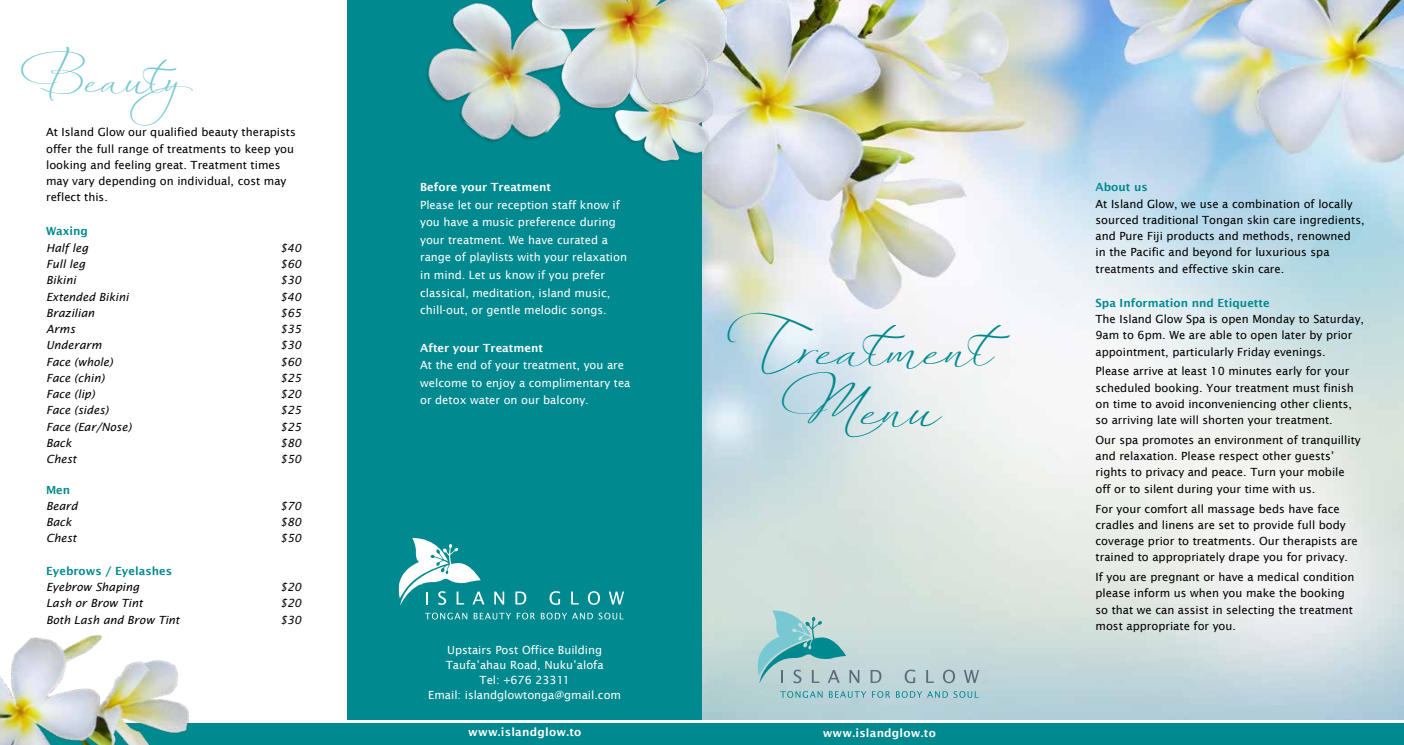
<style>
.page{position:relative;width:1404px;height:745px;background:#fff}
.page>*{position:absolute;margin:0;border:0;box-sizing:border-box;transform-origin:0 0}
.t1{font:italic 300 45.38px/59.2px "Always";color:#00898f;text-align:center}
.t2{font:300 37.5px "Always";color:#77c8d2}
.t3{font:11.25px/16.2px "Lucida Sans";color:#000}
.t4{font:11.25px/17.5px "Lucida Sans";color:#fff}
.t5{font:italic 11.25px "Lucida Sans";color:#000}
.t6{font:600 11.25px "Lucida Sans";color:#00898f}
.t7{font:600 11.25px "Lucida Sans";color:#fff}
.t8{font:600 11.25px "Lucida Sans";letter-spacing:.02em;color:#fff}
</style>
<div class="page">
<img style="left:702px;top:0;width:701px;height:719px">
<div style="left:347px;top:0;width:355px;height:744px;background:#00898f"></div>
<div style="left:0;top:719px;width:1403px;height:25px;background:#fff"></div>
<div style="left:0;top:723px;width:1403px;height:21px;background:#00898f"></div>
<svg style="left:515px;top:591px;width:11px;height:13px"></svg>
<svg style="left:549px;top:591px;width:11px;height:13px"></svg>
<svg style="left:571px;top:591px;width:7px;height:13px"></svg>
<svg style="left:588px;top:591px;width:12px;height:13px"></svg>
<svg style="left:608px;top:591px;width:16px;height:13px"></svg>
<svg style="left:425px;top:612px;width:42px;height:7px"></svg>
<svg style="left:473px;top:612px;width:62px;height:7px"></svg>
<svg style="left:541px;top:612px;width:82px;height:7px"></svg>
<svg style="left:398px;top:538px;width:106px;height:67px"></svg>
<svg style="left:757px;top:610px;width:102px;height:72px;background:#9ac8ca"></svg>
<svg style="left:870px;top:669px;width:11px;height:13px"></svg>
<svg style="left:904px;top:669px;width:11px;height:13px"></svg>
<svg style="left:926px;top:669px;width:7px;height:13px"></svg>
<svg style="left:942px;top:669px;width:12px;height:13px"></svg>
<svg style="left:963px;top:669px;width:16px;height:13px"></svg>
<svg style="left:780px;top:690px;width:42px;height:7px"></svg>
<svg style="left:828px;top:690px;width:119px;height:7px"></svg>
<svg style="left:953px;top:690px;width:25px;height:7px"></svg>
<img style="left:0;top:635px;width:189px;height:109px">
<div style="left:611px;top:69px;width:102px;height:95px;background:#000;opacity:.15"></div>
<img style="left:615px;top:111px;width:97px;height:49px">
<img style="left:427px;top:2px;width:134px;height:140px">
<div style="left:528px;top:0;width:199px;height:111px;background:#000;opacity:.15"></div>
<img style="left:532px;top:0;width:194px;height:107px">
<h2 class="t2" style="left:18px;top:56px;width:209px">Beauty</h2>
<p class="t3" style="left:46px;top:124px;width:251px">At Island Glow our qualified beauty therapists offer the full range of treatments to keep you looking and feeling great. Treatment times may vary depending on individual, cost may reflect this.</p>
<p class="t6" style="left:46px;top:225px;width:43px">Waxing</p>
<p class="t5" style="left:46px;top:241px;width:44px">Half leg</p>
<p class="t5" style="left:280px;top:241px;width:23px">$40</p>
<p class="t5" style="left:46px;top:257px;width:41px">Full leg</p>
<p class="t5" style="left:280px;top:257px;width:23px">$60</p>
<p class="t5" style="left:46px;top:273px;width:31px">Bikini</p>
<p class="t5" style="left:280px;top:273px;width:23px">$30</p>
<p class="t5" style="left:46px;top:290px;width:84px">Extended Bikini</p>
<p class="t5" style="left:280px;top:290px;width:23px">$40</p>
<p class="t5" style="left:46px;top:306px;width:50px">Brazilian</p>
<p class="t5" style="left:280px;top:306px;width:23px">$65</p>
<p class="t5" style="left:46px;top:322px;width:31px">Arms</p>
<p class="t5" style="left:280px;top:322px;width:23px">$35</p>
<p class="t5" style="left:46px;top:338px;width:57px">Underarm</p>
<p class="t5" style="left:280px;top:338px;width:23px">$30</p>
<p class="t5" style="left:46px;top:355px;width:68px">Face (whole)</p>
<p class="t5" style="left:280px;top:355px;width:23px">$60</p>
<p class="t5" style="left:46px;top:371px;width:60px">Face (chin)</p>
<p class="t5" style="left:280px;top:371px;width:23px">$25</p>
<p class="t5" style="left:46px;top:387px;width:50px">Face (lip)</p>
<p class="t5" style="left:280px;top:387px;width:23px">$20</p>
<p class="t5" style="left:46px;top:403px;width:64px">Face (sides)</p>
<p class="t5" style="left:280px;top:403px;width:23px">$25</p>
<p class="t5" style="left:46px;top:420px;width:87px">Face (Ear/Nose)</p>
<p class="t5" style="left:280px;top:420px;width:23px">$25</p>
<p class="t5" style="left:46px;top:436px;width:27px">Back</p>
<p class="t5" style="left:280px;top:436px;width:23px">$80</p>
<p class="t5" style="left:46px;top:452px;width:32px">Chest</p>
<p class="t5" style="left:280px;top:452px;width:23px">$50</p>
<p class="t6" style="left:46px;top:483px;width:26px">Men</p>
<p class="t5" style="left:46px;top:499px;width:33px">Beard</p>
<p class="t5" style="left:280px;top:499px;width:23px">$70</p>
<p class="t5" style="left:46px;top:515px;width:27px">Back</p>
<p class="t5" style="left:280px;top:515px;width:23px">$80</p>
<p class="t5" style="left:46px;top:531px;width:32px">Chest</p>
<p class="t5" style="left:280px;top:531px;width:23px">$50</p>
<p class="t6" style="left:46px;top:564px;width:127px">Eyebrows / Eyelashes</p>
<p class="t5" style="left:46px;top:580px;width:95px">Eyebrow Shaping</p>
<p class="t5" style="left:280px;top:580px;width:23px">$20</p>
<p class="t5" style="left:46px;top:596px;width:98px">Lash or Brow Tint</p>
<p class="t5" style="left:280px;top:596px;width:23px">$20</p>
<p class="t5" style="left:46px;top:613px;width:135px">Both Lash and Brow Tint</p>
<p class="t5" style="left:280px;top:613px;width:23px">$30</p>
<p class="t7" style="left:420px;top:181px;width:132px">Before your Treatment</p>
<p class="t4" style="left:420px;top:196px;width:208px">Please let our reception staff know if you have a music preference during your treatment. We have curated a range of playlists with your relaxation in mind. Let us know if you prefer classical, meditation, island music, chill-out, or gentle melodic songs.</p>
<p class="t7" style="left:420px;top:341px;width:124px">After your Treatment</p>
<p class="t4" style="left:420px;top:356px;width:212px">At the end of your treatment, you are welcome to enjoy a complimentary tea or detox water on our balcony.</p>
<p class="t4" style="left:428px;top:642px;width:194px;line-height:15px;text-align:center">Upstairs Post Office Building<br>Taufa’ahau Road, Nuku’alofa<br>Tel: +676 23311<br>Email: islandglowtonga@gmail.com</p>
<p class="t8" style="left:468px;top:725px;width:115px">www.islandglow.to</p>
<h1 class="t1" style="left:715px;top:318px;width:308px">Treatment<br>Menu</h1>
<p class="t8" style="left:822px;top:725px;width:115px">www.islandglow.to</p>
<p class="t6" style="left:1095px;top:181px;width:54px">About us</p>
<p class="t3" style="left:1095px;top:195px;width:271px">At Island Glow, we use a combination of locally sourced traditional Tongan skin care ingredients, and Pure Fiji products and methods, renowned<br>in the Pacific and beyond for luxurious spa treatments and effective skin care.</p>
<p class="t6" style="left:1095px;top:296px;width:176px">Spa Information nnd Etiquette</p>
<p class="t3" style="left:1095px;top:310px;width:270px">The Island Glow Spa is open Monday to Saturday,<br>9am to 6pm. We are able to open later by prior appointment, particularly Friday evenings.</p>
<p class="t3" style="left:1095px;top:363px;width:260px">Please arrive at least 10 minutes early for your scheduled booking. Your treatment must finish on time to avoid inconveniencing other clients, so arriving late will shorten your treatment.</p>
<p class="t3" style="left:1095px;top:431px;width:267px">Our spa promotes an environment of tranquillity and relaxation. Please respect other guests’ rights to privacy and peace. Turn your mobile off or to silent during your time with us.</p>
<p class="t3" style="left:1095px;top:500px;width:264px">For your comfort all massage beds have face cradles and linens are set to provide full body coverage prior to treatments. Our therapists are trained to appropriately drape you for privacy.</p>
<p class="t3" style="left:1095px;top:568px;width:260px">If you are pregnant or have a medical condition please inform us when you make the booking so that we can assist in selecting the treatment most appropriate for you.</p>
</div>
